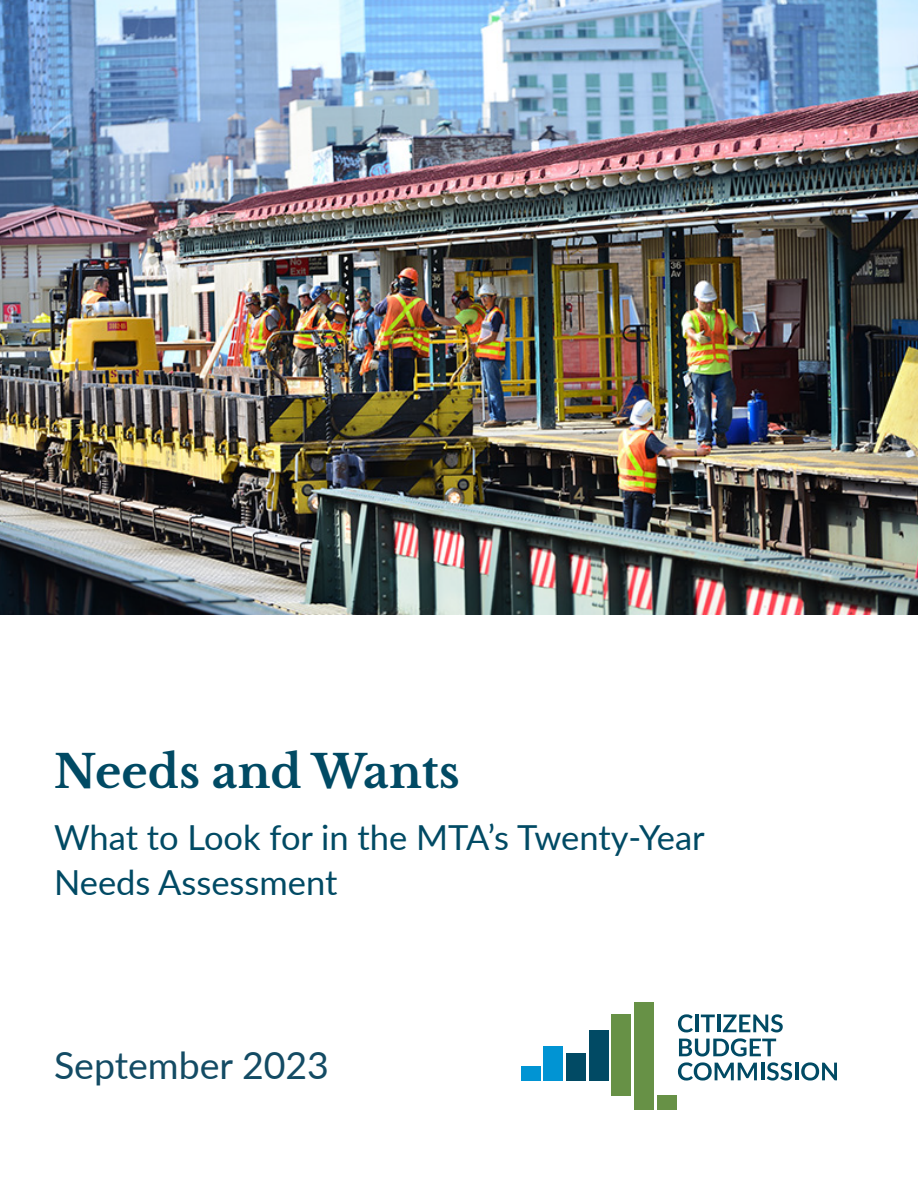
<style>
.page{position:relative;width:918px;height:1188px;background:#fff}
.page>*{position:absolute;margin:0;border:0;box-sizing:border-box;transform-origin:0 0}
.t1{font:700 45px "Libre Baskerville";color:#014a64}
.t2{font:37.5px "Lato";color:#134b64}
.t3{font:34.5px/45px "Lato";color:#014a64}
</style>
<div class="page">
<div style="left:521px;top:1067px;width:19px;height:14px;background:#0194d3"></div>
<div style="left:544px;top:1047px;width:19px;height:34px;background:#0194d3"></div>
<div style="left:566px;top:1053px;width:20px;height:28px;background:#014a64"></div>
<div style="left:589px;top:1030px;width:19px;height:51px;background:#014a64"></div>
<div style="left:612px;top:1014px;width:19px;height:82px;background:#679146"></div>
<div style="left:634px;top:1002px;width:20px;height:108px;background:#679146"></div>
<div style="left:657px;top:1096px;width:19px;height:14px;background:#679146"></div>
<svg style="left:678px;top:1014px;width:15px;height:18px"></svg>
<hr style="left:695px;top:1015px;width:3px;height:17px;background:#014a64">
<svg style="left:701px;top:1015px;width:14px;height:17px"></svg>
<hr style="left:717px;top:1015px;width:3px;height:17px;background:#014a64">
<svg style="left:723px;top:1014px;width:60px;height:18px"></svg>
<svg style="left:678px;top:1038px;width:114px;height:43px"></svg>
<hr style="left:795px;top:1063px;width:3px;height:17px;background:#014a64">
<svg style="left:801px;top:1062px;width:36px;height:19px"></svg>
<img style="left:0;top:0;width:918px;height:615px">
<p class="t1" style="left:54px;top:745px;width:407px">Needs and Wants</p>
<p class="t3" style="left:54px;top:814px;width:652px">What to Look for in the MTA’s Twenty-Year<br>Needs Assessment</p>
<p class="t2" style="left:54px;top:1039px;width:277px">September 2023</p>
</div>
